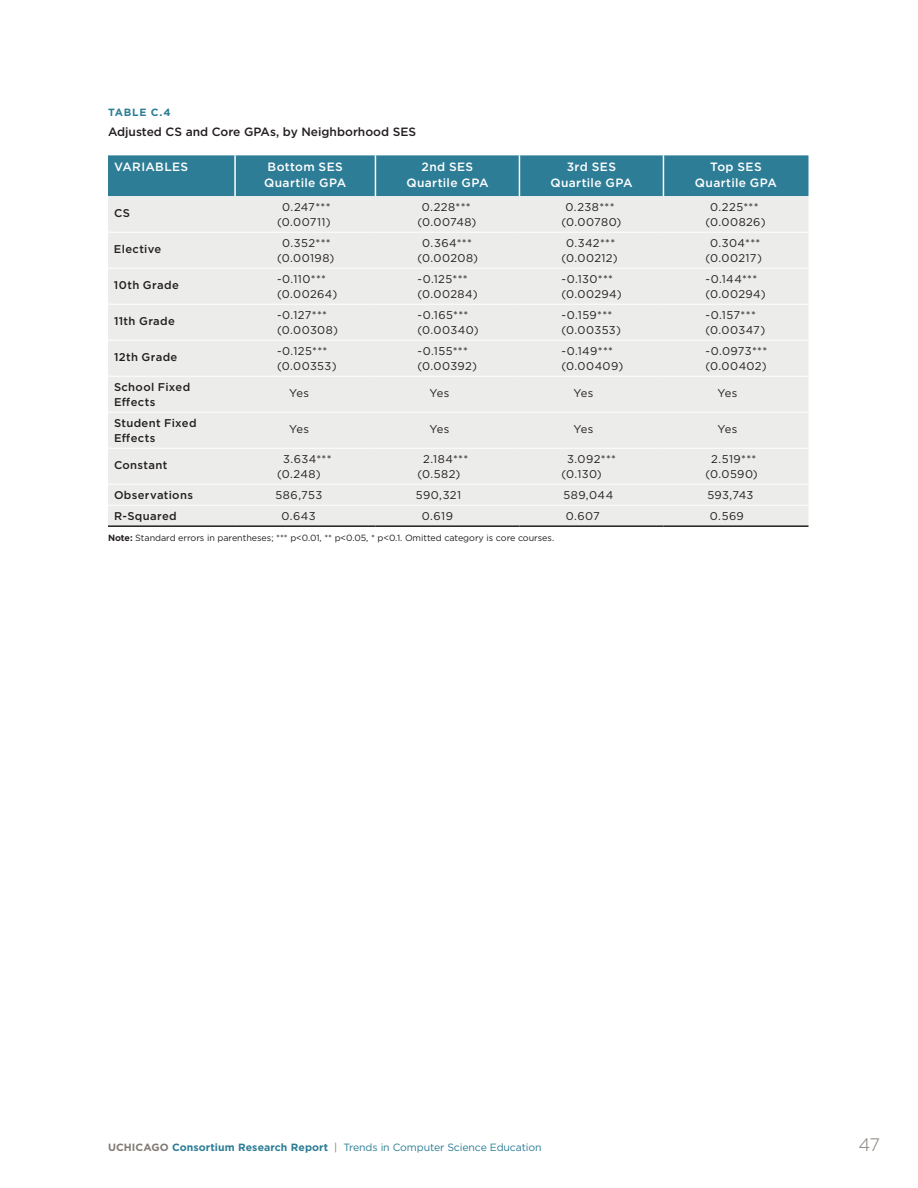
<style>
.page{position:relative;width:918px;height:1188px;background:#fff}
.page>*{position:absolute;margin:0;border:0;box-sizing:border-box;transform-origin:0 0}
.t1{font:300 18px "Gotham";color:#817b75}
.Table_Head{font:500 12px/16.5px "Gotham";letter-spacing:.03em;color:#fff;text-align:center}
.Figure_Title{font:500 12px "Gotham";color:#231f20}
.Table_text-Gotham{font:11.25px/15px "Gotham";letter-spacing:.035em;color:#231f20}
.Table_Head_Black{font:500 11.25px/15px "Gotham";letter-spacing:.03em;color:#231f20}
.t2{font:10.5px "Gotham";letter-spacing:-.01em;color:#2d7d96}
.Figure_Number{font:700 10.5px "Gotham";letter-spacing:.07em;color:#2d7d96}
.Note_Text{font:9px "Gotham";letter-spacing:-.005em;color:#231f20}
.s1{font-weight:700}
.s2{font-weight:700;color:#817b75}
.s3{color:#817b75}
</style>
<div class="page">
<div style="left:108px;top:155px;width:700px;height:41px;background:#2d7d96"></div>
<div style="left:108px;top:196px;width:700px;height:329px;background:#ececea"></div>
<hr style="left:108px;top:525px;width:127px;height:2px;background:#231f20">
<hr style="left:235px;top:525px;width:140px;height:2px;background:#231f20">
<hr style="left:375px;top:525px;width:144px;height:2px;background:#231f20">
<hr style="left:519px;top:525px;width:144px;height:2px;background:#231f20">
<hr style="left:663px;top:525px;width:145px;height:2px;background:#231f20">
<hr style="left:108px;top:232px;width:127px;height:1px;background:#fff">
<hr style="left:235px;top:232px;width:140px;height:1px;background:#fff">
<hr style="left:375px;top:232px;width:144px;height:1px;background:#fff">
<hr style="left:519px;top:232px;width:144px;height:1px;background:#fff">
<hr style="left:663px;top:232px;width:145px;height:1px;background:#fff">
<hr style="left:108px;top:268px;width:127px;height:1px;background:#fff">
<hr style="left:235px;top:268px;width:140px;height:1px;background:#fff">
<hr style="left:375px;top:268px;width:144px;height:1px;background:#fff">
<hr style="left:519px;top:268px;width:144px;height:1px;background:#fff">
<hr style="left:663px;top:268px;width:145px;height:1px;background:#fff">
<hr style="left:108px;top:304px;width:127px;height:1px;background:#fff">
<hr style="left:235px;top:304px;width:140px;height:1px;background:#fff">
<hr style="left:375px;top:304px;width:144px;height:1px;background:#fff">
<hr style="left:519px;top:304px;width:144px;height:1px;background:#fff">
<hr style="left:663px;top:304px;width:145px;height:1px;background:#fff">
<hr style="left:108px;top:340px;width:127px;height:1px;background:#fff">
<hr style="left:235px;top:340px;width:140px;height:1px;background:#fff">
<hr style="left:375px;top:340px;width:144px;height:1px;background:#fff">
<hr style="left:519px;top:340px;width:144px;height:1px;background:#fff">
<hr style="left:663px;top:340px;width:145px;height:1px;background:#fff">
<hr style="left:108px;top:448px;width:127px;height:1px;background:#fff">
<hr style="left:235px;top:448px;width:140px;height:1px;background:#fff">
<hr style="left:375px;top:448px;width:144px;height:1px;background:#fff">
<hr style="left:519px;top:448px;width:144px;height:1px;background:#fff">
<hr style="left:663px;top:448px;width:145px;height:1px;background:#fff">
<hr style="left:234px;top:155px;width:2px;height:41px;background:#fff">
<hr style="left:375px;top:155px;width:1px;height:41px;background:#fff">
<hr style="left:519px;top:155px;width:1px;height:41px;background:#fff">
<hr style="left:663px;top:155px;width:1px;height:41px;background:#fff">
<hr style="left:108px;top:412px;width:127px;height:1px;background:#fff">
<hr style="left:235px;top:412px;width:140px;height:1px;background:#fff">
<hr style="left:375px;top:412px;width:144px;height:1px;background:#fff">
<hr style="left:519px;top:412px;width:144px;height:1px;background:#fff">
<hr style="left:663px;top:412px;width:145px;height:1px;background:#fff">
<hr style="left:108px;top:505px;width:127px;height:1px;background:#fff">
<hr style="left:235px;top:505px;width:140px;height:1px;background:#fff">
<hr style="left:375px;top:505px;width:144px;height:1px;background:#fff">
<hr style="left:519px;top:505px;width:144px;height:1px;background:#fff">
<hr style="left:663px;top:505px;width:145px;height:1px;background:#fff">
<hr style="left:108px;top:376px;width:127px;height:1px;background:#fff">
<hr style="left:235px;top:376px;width:140px;height:1px;background:#fff">
<hr style="left:375px;top:376px;width:144px;height:1px;background:#fff">
<hr style="left:519px;top:376px;width:144px;height:1px;background:#fff">
<hr style="left:663px;top:376px;width:145px;height:1px;background:#fff">
<hr style="left:108px;top:484px;width:127px;height:1px;background:#fff">
<hr style="left:235px;top:484px;width:140px;height:1px;background:#fff">
<hr style="left:375px;top:484px;width:144px;height:1px;background:#fff">
<hr style="left:519px;top:484px;width:144px;height:1px;background:#fff">
<hr style="left:663px;top:484px;width:145px;height:1px;background:#fff">
<p class="Figure_Number" style="left:108px;top:106px;width:64px">TABLE C.4</p>
<p class="Figure_Title" style="left:108px;top:124px;width:310px">Adjusted CS and Core GPAs, by Neighborhood SES</p>
<p class="Table_Head" style="left:114px;top:158px;width:76px">VARIABLES</p>
<p class="Table_Head" style="left:264px;top:158px;width:84px;text-align:left">Bottom SES<br>Quartile GPA</p>
<p class="Table_Head" style="left:406px;top:158px;width:84px">2nd SES<br>Quartile GPA</p>
<p class="Table_Head" style="left:550px;top:158px;width:84px">3rd SES<br>Quartile GPA</p>
<p class="Table_Head" style="left:695px;top:158px;width:84px">Top SES<br>Quartile GPA</p>
<p class="Table_Head_Black" style="left:114px;top:206px;width:18px">CS</p>
<p class="Table_text-Gotham" style="left:277px;top:199px;width:55px;text-align:center">0.247*** (0.00711)</p>
<p class="Table_text-Gotham" style="left:417px;top:199px;width:61px;text-align:center">0.228*** (0.00748)</p>
<p class="Table_text-Gotham" style="left:561px;top:199px;width:62px;text-align:center">0.238*** (0.00780)</p>
<p class="Table_text-Gotham" style="left:705px;top:199px;width:62px;text-align:center">0.225*** (0.00826)</p>
<p class="Table_Head_Black" style="left:114px;top:242px;width:49px">Elective</p>
<p class="Table_text-Gotham" style="left:277px;top:235px;width:59px;text-align:center">0.352*** (0.00198)</p>
<p class="Table_text-Gotham" style="left:417px;top:235px;width:62px;text-align:center">0.364*** (0.00208)</p>
<p class="Table_text-Gotham" style="left:561px;top:235px;width:58px;text-align:center">0.342*** (0.00212)</p>
<p class="Table_text-Gotham" style="left:705px;top:235px;width:58px;text-align:center">0.304*** (0.00217)</p>
<p class="Table_Head_Black" style="left:114px;top:278px;width:66px">10th Grade</p>
<p class="Table_text-Gotham" style="left:277px;top:271px;width:62px">-0.110*** (0.00264)</p>
<p class="Table_text-Gotham" style="left:417px;top:271px;width:62px">-0.125*** (0.00284)</p>
<p class="Table_text-Gotham" style="left:561px;top:271px;width:62px">-0.130*** (0.00294)</p>
<p class="Table_text-Gotham" style="left:705px;top:271px;width:62px">-0.144*** (0.00294)</p>
<p class="Table_Head_Black" style="left:114px;top:314px;width:62px">11th Grade</p>
<p class="Table_text-Gotham" style="left:277px;top:307px;width:62px">-0.127*** (0.00308)</p>
<p class="Table_text-Gotham" style="left:417px;top:307px;width:63px">-0.165*** (0.00340)</p>
<p class="Table_text-Gotham" style="left:561px;top:307px;width:61px">-0.159*** (0.00353)</p>
<p class="Table_text-Gotham" style="left:705px;top:307px;width:61px">-0.157*** (0.00347)</p>
<p class="Table_Head_Black" style="left:114px;top:350px;width:65px">12th Grade</p>
<p class="Table_text-Gotham" style="left:277px;top:343px;width:61px">-0.125*** (0.00353)</p>
<p class="Table_text-Gotham" style="left:417px;top:343px;width:61px">-0.155*** (0.00392)</p>
<p class="Table_text-Gotham" style="left:561px;top:343px;width:63px">-0.149*** (0.00409)</p>
<p class="Table_text-Gotham" style="left:705px;top:343px;width:63px">-0.0973*** (0.00402)</p>
<p class="Table_Head_Black" style="left:114px;top:380px;width:78px">School Fixed<br>Effects</p>
<p class="Table_text-Gotham" style="left:289px;top:385px;width:22px">Yes</p>
<p class="Table_text-Gotham" style="left:429px;top:385px;width:22px">Yes</p>
<p class="Table_text-Gotham" style="left:573px;top:385px;width:22px">Yes</p>
<p class="Table_text-Gotham" style="left:717px;top:385px;width:22px">Yes</p>
<p class="Table_Head_Black" style="left:114px;top:416px;width:84px">Student Fixed<br>Effects</p>
<p class="Table_text-Gotham" style="left:289px;top:421px;width:22px">Yes</p>
<p class="Table_text-Gotham" style="left:429px;top:421px;width:22px">Yes</p>
<p class="Table_text-Gotham" style="left:573px;top:421px;width:22px">Yes</p>
<p class="Table_text-Gotham" style="left:717px;top:421px;width:22px">Yes</p>
<p class="Table_Head_Black" style="left:114px;top:458px;width:55px">Constant</p>
<p class="Table_text-Gotham" style="left:277px;top:451px;width:56px;text-indent:6px">3.634*** (0.248)</p>
<p class="Table_text-Gotham" style="left:417px;top:451px;width:52px;text-indent:6px">2.184*** (0.582)</p>
<p class="Table_text-Gotham" style="left:561px;top:451px;width:56px;text-indent:6px">3.092*** (0.130)</p>
<p class="Table_text-Gotham" style="left:705px;top:451px;width:54px;text-align:center">2.519*** (0.0590)</p>
<p class="Table_Head_Black" style="left:114px;top:488px;width:80px">Observations</p>
<p class="Table_text-Gotham" style="left:276px;top:487px;width:48px">586,753</p>
<p class="Table_text-Gotham" style="left:416px;top:487px;width:47px">590,321</p>
<p class="Table_text-Gotham" style="left:563px;top:487px;width:51px">589,044</p>
<p class="Table_text-Gotham" style="left:707px;top:487px;width:48px">593,743</p>
<p class="Table_Head_Black" style="left:114px;top:509px;width:64px">R-Squared</p>
<p class="Table_text-Gotham" style="left:282px;top:508px;width:36px">0.643</p>
<p class="Table_text-Gotham" style="left:422px;top:508px;width:33px">0.619</p>
<p class="Table_text-Gotham" style="left:566px;top:508px;width:35px">0.607</p>
<p class="Table_text-Gotham" style="left:710px;top:508px;width:35px">0.569</p>
<p class="Note_Text" style="left:108px;top:532px;width:448px"><span class="s1">Note:</span> Standard errors in parentheses; *** p&lt;0.01, ** p&lt;0.05, * p&lt;0.1. Omitted category is core courses.</p>
<p class="t2" style="left:108px;top:1141px;width:435px"><span class="s2">UCHICAGO</span> <span class="s1">Consortium Research Report</span> <span class="s3">|</span> Trends in Computer Science Education</p>
<h1 class="t1" style="left:858px;top:1133px;width:23px">47</h1>
</div>
